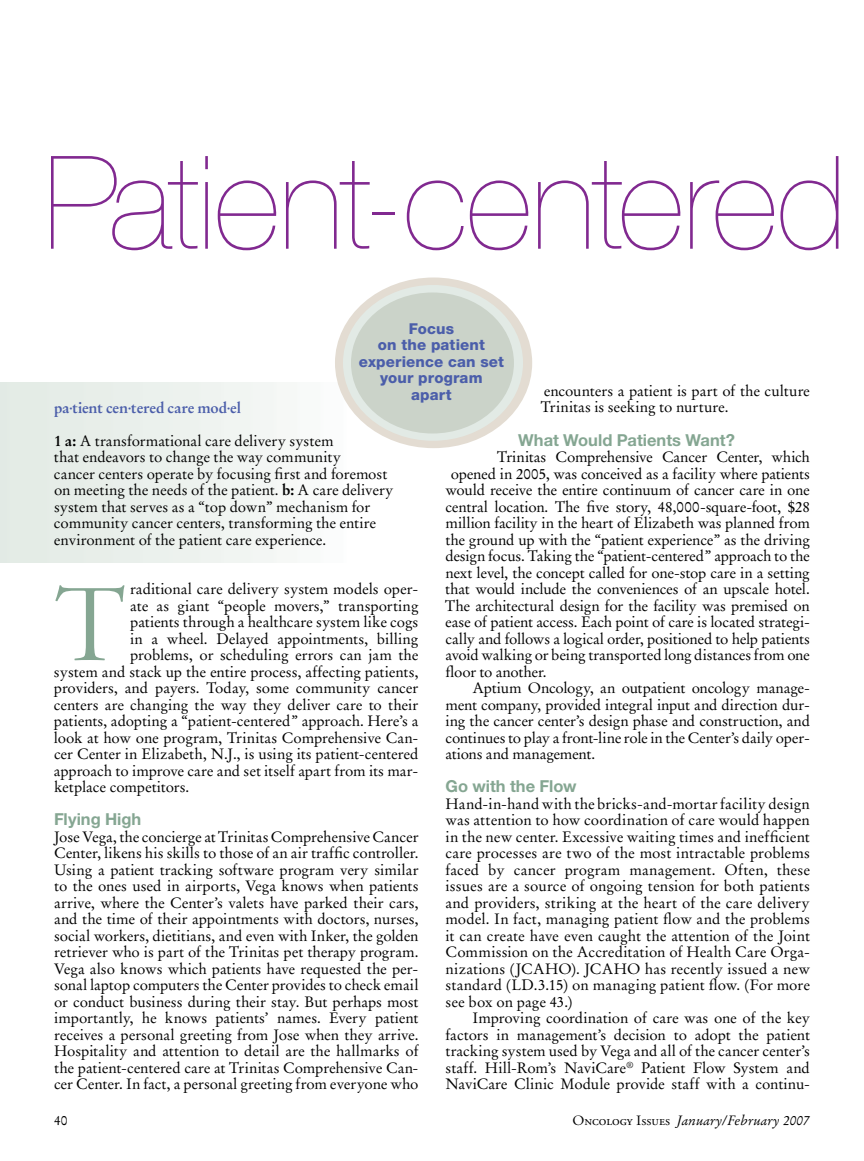
<style>
.page{position:relative;width:864px;height:1161px;background:#fff}
.page>*{position:absolute;margin:0;border:0;box-sizing:border-box;transform-origin:0 0}
.t1{font:200 129.75px "Helvetica Neue";letter-spacing:-.015em;color:#812990}
.t2{font:108.75px "Adobe Garamond Titling";color:#85a692}
.t3{font:700 16.5px "Helvetica Neue";color:#85a692}
.t4{font:15px/16.5px "Stempel Garamond LT Std";letter-spacing:-.005em;color:#000;text-align:justify}
.t5{font:800 15px/16.5px "Helvetica Neue";letter-spacing:.01em;color:#4b5eaa;text-align:center}
.t6{font:700 15px "Stempel Garamond LT Std";letter-spacing:-.01em;color:#4b5eaa}
.t7{font:italic 13.5px "Stempel Garamond LT Std";color:#000}
.t8{font:13.5px "Stempel Garamond LT Std";color:#000}
.s1{font-weight:700}
.s2{font-style:normal}
.s3{font-family:"Adobe Garamond Exp";font-style:normal}
</style>
<div class="page">
<div style="left:0;top:383px;width:351px;height:179px;background:linear-gradient(to right,#e1e9e3,#fafbfb)"></div>
<div style="left:335px;top:278px;width:197px;height:170px;background:#e3dcd2;border-radius:50%"></div>
<div style="left:343px;top:285px;width:180px;height:156px;background:#e2eae5;border-radius:50%"></div>
<div style="left:351px;top:292px;width:163px;height:142px;background:#cbd3c9;border-radius:50%"></div>
<h1 class="t1" style="left:44px;top:128px;width:804px">Patient-centered</h1>
<p class="t5" style="left:359px;top:320px;width:147px">Focus<br>on the patient experience can set your program apart</p>
<p class="t4" style="left:541px;top:383px;width:271px">encounters a patient is part of the culture<br>Trinitas is seeking to nurture.</p>
<p class="t3" style="left:518px;top:429px;width:218px">What Would Patients Want?</p>
<p class="t4" style="left:497px;top:449px;width:314px">Trinitas Comprehensive Cancer Center, which</p>
<p class="t4" style="left:451px;top:465px;width:361px">opened in 2005, was conceived as a facility where patients</p>
<p class="t4" style="left:445px;top:482px;width:366px">would receive the entire continuum of cancer care in one</p>
<p class="t4" style="left:445px;top:498px;width:366px">central location. The five story, 48,000-square-foot, $28</p>
<p class="t4" style="left:445px;top:515px;width:366px">million facility in the heart of Elizabeth was planned from</p>
<p class="t4" style="left:445px;top:531px;width:366px">the ground up with the “patient experience” as the driving</p>
<p class="t4" style="left:445px;top:548px;width:366px">design focus. Taking the “patient-centered” approach to the</p>
<p class="t4" style="left:445px;top:564px;width:366px">next level, the concept called for one-stop care in a setting</p>
<p class="t4" style="left:445px;top:581px;width:366px">that would include the conveniences of an upscale hotel.</p>
<p class="t4" style="left:445px;top:597px;width:366px">The architectural design for the facility was premised on</p>
<p class="t4" style="left:445px;top:614px;width:366px">ease of patient access. Each point of care is located strategi-</p>
<p class="t4" style="left:446px;top:630px;width:366px">cally and follows a logical order, positioned to help patients</p>
<p class="t4" style="left:445px;top:647px;width:366px">avoid walking or being transported long distances from one</p>
<p class="t4" style="left:445px;top:663px;width:103px">floor to another.</p>
<p class="t4" style="left:472px;top:680px;width:339px">Aptium Oncology, an outpatient oncology manage-</p>
<p class="t4" style="left:446px;top:696px;width:366px">ment company, provided integral input and direction dur-</p>
<p class="t4" style="left:446px;top:713px;width:366px">ing the cancer center’s design phase and construction, and</p>
<p class="t4" style="left:446px;top:729px;width:366px">continues to play a front-line role in the Center’s daily oper-</p>
<p class="t4" style="left:446px;top:746px;width:151px">ations and management.</p>
<p class="t3" style="left:446px;top:776px;width:133px">Go with the Flow</p>
<p class="t4" style="left:445px;top:795px;width:366px">Hand-in-hand with the bricks-and-mortar facility design was attention to how coordination of care would happen in the new center. Excessive waiting times and inefficient care processes are two of the most intractable problems faced by cancer program management. Often, these issues are a source of ongoing tension for both patients and providers, striking at the heart of the care delivery model. In fact, managing patient flow and the problems it can create have even caught the attention of the Joint Commission on the Accreditation of Health Care Orga&shy;nizations (JCAHO). JCAHO has recently issued a new standard (LD.3.15) on managing patient flow. (For more see box on page 43.)</p>
<p class="t4" style="left:446px;top:1010px;width:366px;text-indent:27px">Improving coordination of care was one of the key factors in management’s decision to adopt the patient tracking system used by Vega and all of the cancer center’s staff. Hill-Rom’s NaviCare<sup>®</sup> Patient Flow System and NaviCare Clinic Module provide staff with a continu-</p>
<p class="t6" style="left:54px;top:398px;width:188px">pa·tient cen·tered care mod·el</p>
<p class="t4" style="left:54px;top:432px;width:341px;text-align:left"><span class="s1">1 a:</span> A transformational care delivery system<br>that endeavors to change the way community<br>cancer centers operate by focusing first and foremost on meeting the needs of the patient. <span class="s1">b:</span> A care delivery system that serves as a “top down” mechanism for community cancer centers, transforming the entire environment of the patient care experience.</p>
<h2 class="t2" style="left:54px;top:564px;width:73px">T</h2>
<p class="t4" style="left:130px;top:581px;width:290px">raditional care delivery system models oper-</p>
<p class="t4" style="left:130px;top:597px;width:290px">ate as giant “people movers,” transporting</p>
<p class="t4" style="left:130px;top:614px;width:290px">patients through a healthcare system like cogs</p>
<p class="t4" style="left:130px;top:630px;width:290px">in a wheel. Delayed appointments, billing</p>
<p class="t4" style="left:130px;top:647px;width:290px">problems, or scheduling errors can jam the</p>
<p class="t4" style="left:54px;top:663px;width:366px">system and stack up the entire process, affecting patients,</p>
<p class="t4" style="left:54px;top:680px;width:366px">providers, and payers. Today, some community cancer</p>
<p class="t4" style="left:54px;top:696px;width:366px">centers are changing the way they deliver care to their</p>
<p class="t4" style="left:54px;top:713px;width:366px">patients, adopting a “patient-centered” approach. Here’s a</p>
<p class="t4" style="left:54px;top:729px;width:366px">look at how one program, Trinitas Comprehensive Can-</p>
<p class="t4" style="left:54px;top:746px;width:366px">cer Center in Elizabeth, N.J., is using its patient-centered</p>
<p class="t4" style="left:54px;top:762px;width:366px">approach to improve care and set itself apart from its mar-</p>
<p class="t4" style="left:54px;top:779px;width:137px">ketplace competitors.</p>
<p class="t3" style="left:54px;top:809px;width:89px">Flying High</p>
<p class="t4" style="left:54px;top:828px;width:366px">Jose Vega, the concierge at Trinitas Comprehensive Cancer Center, likens his skills to those of an air traffic controller.<br>Using a patient tracking software program very similar to the ones used in airports, Vega knows when patients arrive, where the Center’s valets have parked their cars, and the time of their appointments with doctors, nurses, social workers, dietitians, and even with Inker, the golden retriever who is part of the Trinitas pet therapy program.<br>Vega also knows which patients have requested the per&shy;sonal laptop computers the Center provides to check email or conduct business during their stay. But perhaps most importantly, he knows patients’ names. Every patient receives a personal greeting from Jose when they arrive.<br>Hospitality and attention to detail are the hallmarks of the patient-centered care at Trinitas Comprehensive Can&shy;cer Center. In fact, a personal greeting from everyone who</p>
<p class="t8" style="left:54px;top:1112px;width:15px">40</p>
<p class="t7" style="left:572px;top:1112px;width:239px"><span class="s2">O</span><span class="s3">ncology</span> <span class="s2">I</span><span class="s3">ssues</span> January/February 2007</p>
</div>
